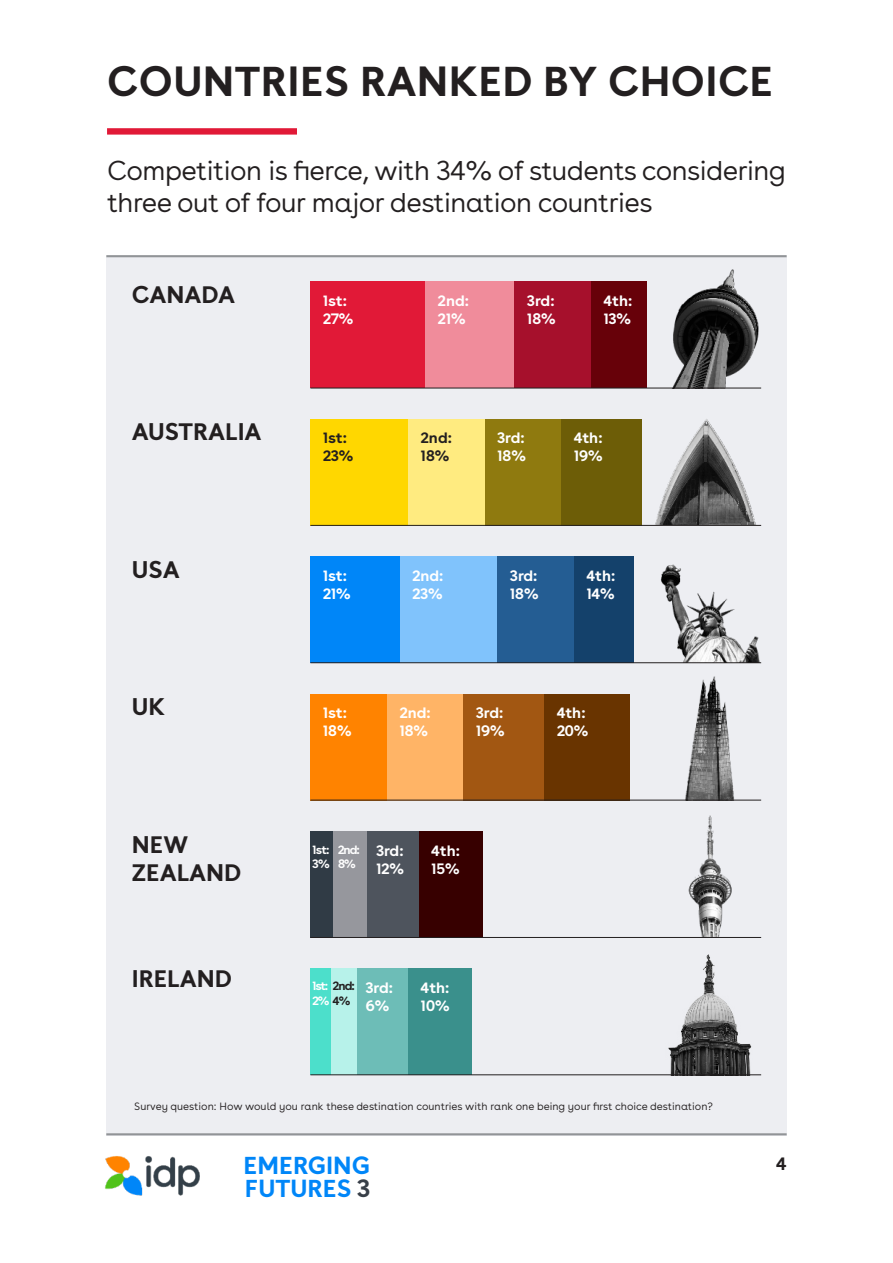
<style>
.page{position:relative;width:893px;height:1263px;background:#fff}
.page>*{position:absolute;margin:0;border:0;box-sizing:border-box;transform-origin:0 0}
.t1{font:700 42px "Buenos Aires TTF";letter-spacing:.01em;color:#231f20}
.t2{font:300 27px/32.4px "Buenos Aires TTF";letter-spacing:-.02em;color:#231f20}
.t3{font:700 24.6px "Buenos Aires TTF";color:#0086f8}
.t4{font:700 24px/28.8px "Buenos Aires TTF";color:#231f20}
.t5{font:700 18px "Buenos Aires TTF";color:#231f20}
.t6{font:700 15px/18px "Buenos Aires TTF";color:#fff}
.t7{font:700 15px/18px "Buenos Aires TTF";color:#231f20}
.t8{font:700 12px/14.4px "Buenos Aires TTF";letter-spacing:-.08em;color:#fff}
.t9{font:300 10.5px "Buenos Aires TTF";color:#231f20}
.s1{color:#231f20}
.s2{color:#383f48}
</style>
<div class="page">
<div style="left:106px;top:257px;width:681px;height:878px;background:#edeef2"></div>
<hr style="left:106px;top:255px;width:681px;height:2px;background:#919497">
<hr style="left:106px;top:1133px;width:681px;height:2px;background:#919497">
<img style="left:105px;top:1156px;width:95px;height:40px">
<img style="left:659px;top:269px;width:102px;height:119px">
<img style="left:655px;top:419px;width:102px;height:106px">
<img style="left:660px;top:564px;width:100px;height:98px">
<img style="left:680px;top:676px;width:61px;height:124px">
<img style="left:688px;top:815px;width:44px;height:122px">
<img style="left:668px;top:954px;width:84px;height:120px">
<div style="left:107px;top:128px;width:190px;height:7px;background:#e11937"></div>
<div style="left:310px;top:282px;width:115px;height:106px;background:#e11937"></div>
<div style="left:425px;top:282px;width:89px;height:106px;background:#f08c9b"></div>
<div style="left:514px;top:282px;width:77px;height:106px;background:#a6102c"></div>
<div style="left:591px;top:282px;width:55px;height:106px;background:#670109"></div>
<div style="left:310px;top:419px;width:98px;height:106px;background:#ffd700"></div>
<div style="left:408px;top:419px;width:77px;height:106px;background:#ffeb80"></div>
<div style="left:485px;top:419px;width:76px;height:106px;background:#8f7a0f"></div>
<div style="left:561px;top:419px;width:81px;height:106px;background:#6d5d07"></div>
<div style="left:310px;top:557px;width:90px;height:106px;background:#0086f8"></div>
<div style="left:400px;top:557px;width:97px;height:106px;background:#80c3fc"></div>
<div style="left:497px;top:557px;width:77px;height:106px;background:#245d93"></div>
<div style="left:574px;top:557px;width:60px;height:106px;background:#14416b"></div>
<div style="left:310px;top:694px;width:77px;height:106px;background:#ff8300"></div>
<div style="left:387px;top:694px;width:76px;height:106px;background:#ffb466"></div>
<div style="left:463px;top:694px;width:81px;height:106px;background:#a25712"></div>
<div style="left:544px;top:694px;width:85px;height:106px;background:#693400"></div>
<div style="left:310px;top:832px;width:24px;height:106px;background:#303b45"></div>
<div style="left:310px;top:968px;width:22px;height:107px;background:#4cdfcb"></div>
<div style="left:334px;top:832px;width:34px;height:106px;background:#96979d"></div>
<div style="left:332px;top:968px;width:25px;height:107px;background:#b7f2ea"></div>
<div style="left:368px;top:832px;width:51px;height:106px;background:#4e545d"></div>
<div style="left:357px;top:968px;width:51px;height:107px;background:#6dbdb7"></div>
<div style="left:419px;top:832px;width:64px;height:106px;background:#370000"></div>
<div style="left:408px;top:968px;width:64px;height:107px;background:#3a908c"></div>
<hr style="left:310px;top:388px;width:451px;height:1px;background:#231f20">
<hr style="left:310px;top:525px;width:451px;height:1px;background:#231f20">
<hr style="left:310px;top:662px;width:451px;height:1px;background:#231f20">
<hr style="left:310px;top:800px;width:451px;height:1px;background:#231f20">
<hr style="left:310px;top:937px;width:451px;height:1px;background:#231f20">
<hr style="left:310px;top:1074px;width:451px;height:1px;background:#231f20">
<h1 class="t1" style="left:107px;top:64px;width:667px">COUNTRIES RANKED BY CHOICE</h1>
<h2 class="t2" style="left:107px;top:154px;width:680px">Competition is fierce, with 34% of students considering three out of four major destination countries</h2>
<h3 class="t4" style="left:132px;top:282px;width:105px">CANADA</h3>
<h3 class="t4" style="left:132px;top:419px;width:131px">AUSTRALIA</h3>
<h3 class="t4" style="left:132px;top:557px;width:49px">USA</h3>
<h3 class="t4" style="left:132px;top:694px;width:35px">UK</h3>
<h3 class="t4" style="left:132px;top:832px;width:111px">NEW<br>ZEALAND</h3>
<h3 class="t4" style="left:132px;top:966px;width:102px">IRELAND</h3>
<p class="t6" style="left:323px;top:293px;width:32px">1st:<br>27%</p>
<p class="t6" style="left:438px;top:293px;width:32px">2nd:<br>21%</p>
<p class="t6" style="left:527px;top:293px;width:30px">3rd:<br>18%</p>
<p class="t6" style="left:604px;top:293px;width:30px">4th:<br>13%</p>
<p class="t7" style="left:323px;top:430px;width:32px">1st:<br>23%</p>
<p class="t7" style="left:421px;top:430px;width:32px">2nd:<br>18%</p>
<p class="t6" style="left:497px;top:430px;width:30px">3rd:<br>18%</p>
<p class="t6" style="left:574px;top:430px;width:30px">4th:<br>19%</p>
<p class="t6" style="left:323px;top:568px;width:29px">1st:<br>21%</p>
<p class="t6" style="left:412px;top:568px;width:32px">2nd:<br>23%</p>
<p class="t6" style="left:510px;top:568px;width:30px">3rd:<br>18%</p>
<p class="t6" style="left:587px;top:568px;width:30px">4th:<br>14%</p>
<p class="t6" style="left:323px;top:705px;width:30px">1st:<br>18%</p>
<p class="t6" style="left:400px;top:705px;width:32px">2nd:<br>18%</p>
<p class="t6" style="left:476px;top:705px;width:30px">3rd:<br>19%</p>
<p class="t6" style="left:557px;top:705px;width:33px">4th:<br>20%</p>
<p class="t8" style="left:313px;top:843px;width:19px">1st:<br>3%</p>
<p class="t8" style="left:338px;top:843px;width:23px">2nd:<br>8%</p>
<p class="t6" style="left:376px;top:843px;width:29px">3rd:<br>12%</p>
<p class="t6" style="left:432px;top:843px;width:30px">4th:<br>15%</p>
<p class="t8" style="left:313px;top:980px;width:44px">1st: <span class="s1">2nd:<br></span>2% <span class="s1">4%</span></p>
<p class="t6" style="left:366px;top:980px;width:29px">3rd:<br>6%</p>
<p class="t6" style="left:421px;top:980px;width:30px">4th:<br>10%</p>
<p class="t9" style="left:134px;top:1098px;width:580px">Survey question: How would you rank these destination countries with rank one being your first choice destination?</p>
<h3 class="t3" style="left:244px;top:1151px;width:128px">EMERGING</h3>
<p class="t5" style="left:777px;top:1157px;width:12px">4</p>
<h3 class="t3" style="left:245px;top:1174px;width:127px">FUTURES <span class="s2">3</span></h3>
</div>
